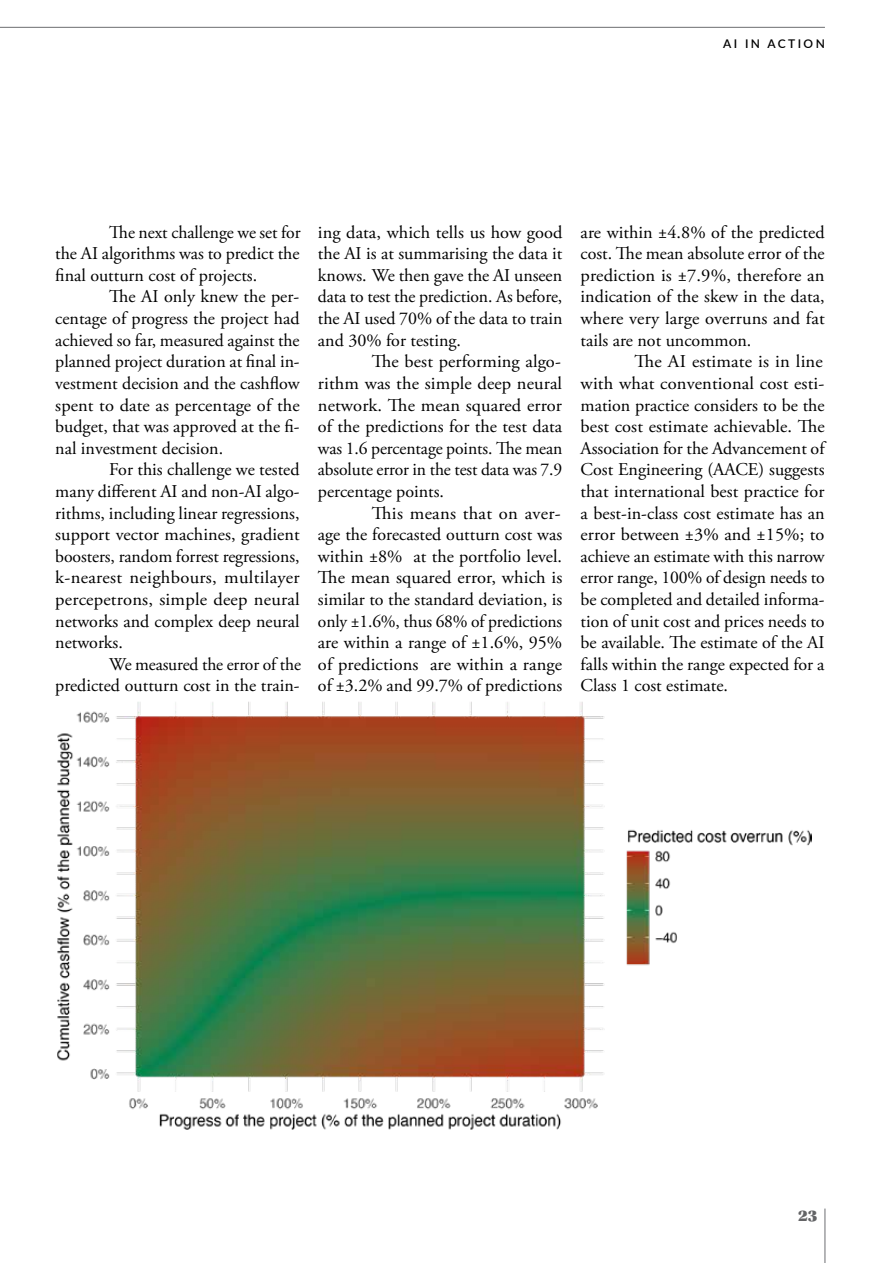
<style>
.page{position:relative;width:893px;height:1263px;background:#fff}
.page>*{position:absolute;margin:0;border:0;box-sizing:border-box;transform-origin:0 0}
.t1{font:18px/21.6px "Adobe Garamond Pro";color:#000;text-align:justify}
.t2{font:16.5px "Utopia Std Black Headline";color:#636466}
.t3{font:600 12px "Lato";letter-spacing:.2em;color:#000}
</style>
<div class="page">
<hr style="left:825px;top:1208px;width:1px;height:55px;background:#6d6e71">
<hr style="left:0;top:27px;width:825px;height:1px;background:#6d6e71">
<img style="left:57px;top:702px;width:754px;height:428px">
<p class="t3" style="left:723px;top:35px;width:103px">AI IN ACTION</p>
<p class="t1" style="left:55px;top:222px;width:247px;text-indent:54px">The next challenge we set for the AI algorithms was to predict the final outturn cost of projects.</p>
<p class="t1" style="left:55px;top:287px;width:246px;text-indent:54px">The AI only knew the per&shy;centage of progress the project had achieved so far, measured against the planned project duration at final in&shy;vestment decision and the cashflow spent to date as percentage of the budget, that was approved at the fi&shy;nal investment decision.</p>
<p class="t1" style="left:55px;top:459px;width:246px;text-indent:54px">For this challenge we tested many different AI and non-AI algo&shy;rithms, including linear regressions, support vector machines, gradient boosters, random forrest regressions, k-nearest neighbours, multilayer percepetrons, simple deep neural networks and complex deep neural networks.</p>
<p class="t1" style="left:55px;top:654px;width:247px;text-align:right">We measured the error of the predicted outturn cost in the train-</p>
<p class="t1" style="left:318px;top:222px;width:246px">ing data, which tells us how good the AI is at summarising the data it knows. We then gave the AI unseen data to test the prediction. As before, the AI used 70% of the data to train and 30% for testing.</p>
<p class="t1" style="left:318px;top:351px;width:246px;text-indent:54px">The best performing algo&shy;rithm was the simple deep neural network. The mean squared error of the predictions for the test data was 1.6 percentage points. The mean absolute error in the test data was 7.9 percentage points.</p>
<p class="t1" style="left:318px;top:503px;width:246px;text-indent:54px">This means that on aver&shy;age the forecasted outturn cost was within ±8% at the portfolio level.<br>The mean squared error, which is similar to the standard deviation, is only ±1.6%, thus 68% of predictions are within a range of ±1.6%, 95% of predictions are within a range of ±3.2% and 99.7% of predictions</p>
<p class="t1" style="left:581px;top:222px;width:246px">are within ±4.8% of the predicted cost. The mean absolute error of the prediction is ±7.9%, therefore an indication of the skew in the data, where very large overruns and fat tails are not uncommon.</p>
<p class="t1" style="left:581px;top:351px;width:246px;text-indent:54px">The AI estimate is in line with what conventional cost esti&shy;mation practice considers to be the best cost estimate achievable. The Association for the Advancement of Cost Engineering (AACE) suggests that international best practice for a best-in-class cost estimate has an error between ±3% and ±15%; to achieve an estimate with this narrow error range, 100% of design needs to be completed and detailed informa&shy;tion of unit cost and prices needs to be available. The estimate of the AI falls within the range expected for a Class 1 cost estimate.</p>
<p class="t2" style="left:798px;top:1206px;width:21px">23</p>
</div>
